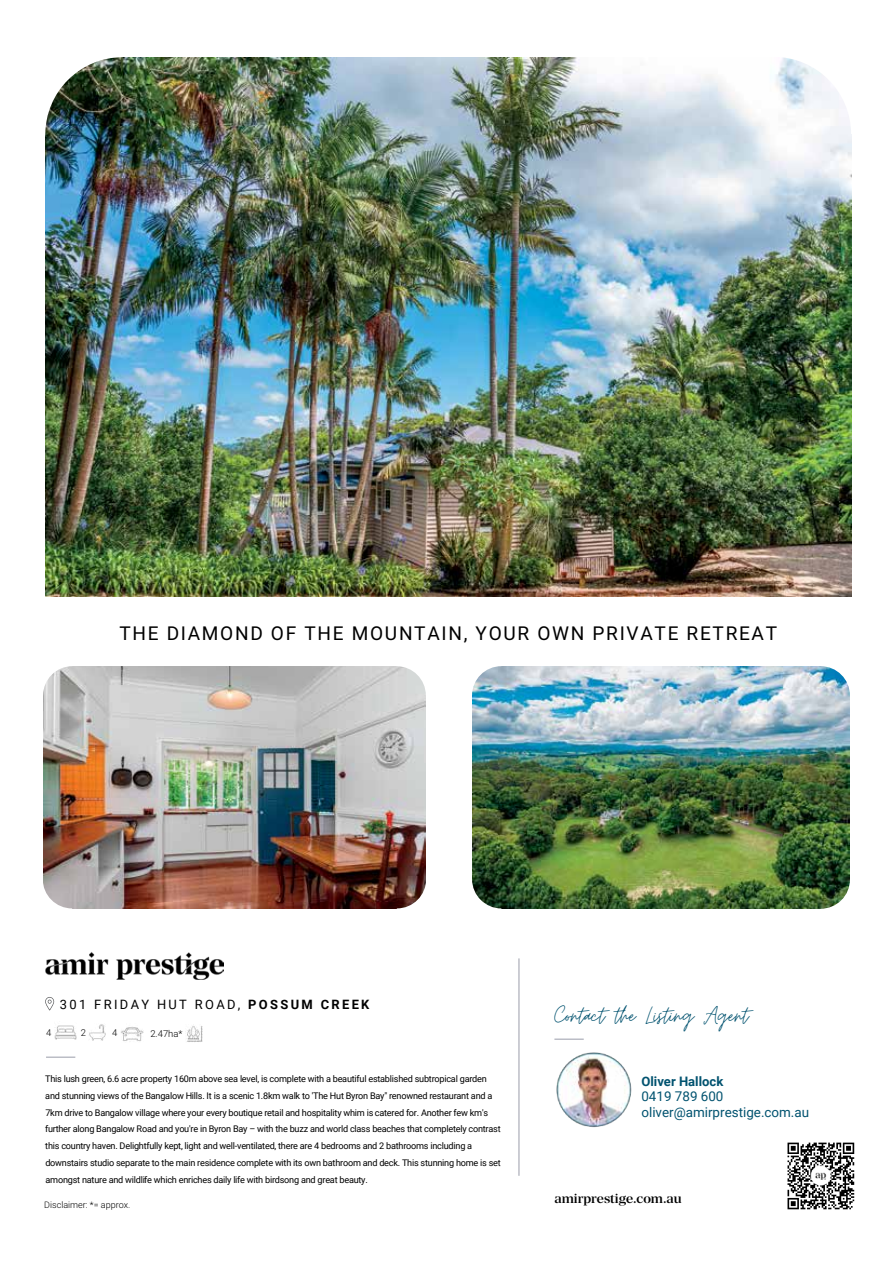
<style>
.page{position:relative;width:893px;height:1263px;background:#fff}
.page>*{position:absolute;margin:0;border:0;box-sizing:border-box;transform-origin:0 0}
.t1{font:26.85px "Moon Time";color:#00526f}
.t2{font:19.05px "Roboto";letter-spacing:.09em;color:#000}
.t3{font:13.35px/15.6px "Roboto";color:#00526f}
.t4{font:700 13.05px "Roboto";color:#00526f}
.t5{font:12.9px "Roboto";letter-spacing:.18em;color:#000}
.t6{font:500 12.9px "Manier";color:#000}
.t7{font:300 9.45px "Roboto";color:#000}
.t8{font:9.15px/16.8px "Roboto";letter-spacing:-.025em;color:#000}
.t9{font:300 9px "Roboto";color:#000}
.s1{font-weight:700}
</style>
<div class="page">
<img style="left:45px;top:57px;width:806px;height:539px">
<img style="left:45px;top:57px;width:78px;height:77px">
<img style="left:43px;top:666px;width:382px;height:243px">
<img style="left:472px;top:666px;width:378px;height:243px">
<svg style="left:821px;top:666px;width:29px;height:29px"></svg>
<svg style="left:43px;top:666px;width:29px;height:29px"></svg>
<svg style="left:396px;top:666px;width:105px;height:29px"></svg>
<svg style="left:397px;top:879px;width:104px;height:30px"></svg>
<svg style="left:43px;top:879px;width:29px;height:30px"></svg>
<svg style="left:821px;top:879px;width:29px;height:30px"></svg>
<svg style="left:787px;top:1142px;width:68px;height:68px"></svg>
<img style="left:810px;top:1165px;width:21px;height:21px">
<img style="left:45px;top:952px;width:178px;height:28px">
<svg style="left:45px;top:997px;width:9px;height:13px"></svg>
<hr style="left:46px;top:1056px;width:29px;height:2px;background:#a5a8b3">
<hr style="left:518px;top:958px;width:1px;height:218px;background:#a5a8b3">
<hr style="left:554px;top:1038px;width:30px;height:2px;background:#a5a8b3">
<img style="left:55px;top:1025px;width:21px;height:15px">
<img style="left:89px;top:1024px;width:17px;height:17px">
<img style="left:121px;top:1027px;width:22px;height:14px">
<img style="left:187px;top:1026px;width:16px;height:16px">
<img style="left:556px;top:1052px;width:76px;height:76px">
<svg style="left:774px;top:57px;width:77px;height:77px"></svg>
<h2 class="t2" style="left:119px;top:620px;width:659px">THE DIAMOND OF THE MOUNTAIN, YOUR OWN PRIVATE RETREAT</h2>
<h3 class="t5" style="left:60px;top:995px;width:311px">301 FRIDAY HUT ROAD, <span class="s1">POSSUM CREEK</span></h3>
<p class="t7" style="left:46px;top:1026px;width:7px">4</p>
<p class="t7" style="left:81px;top:1026px;width:7px">2</p>
<p class="t7" style="left:112px;top:1026px;width:7px">4</p>
<p class="t7" style="left:150px;top:1027px;width:34px">2.47ha*</p>
<p class="t8" style="left:45px;top:1070px;width:457px">This lush green, 6.6 acre property 160m above sea level, is complete with a beautiful established subtropical garden and stunning views of the Bangalow Hills. It is a scenic 1.8km walk to 'The Hut Byron Bay" renowned restaurant and a 7km drive to Bangalow village where your every boutique retail and hospitality whim is catered for. Another few km's further along Bangalow Road and you're in Byron Bay – with the buzz and world class beaches that completely contrast this country haven. Delightfully kept, light and well-ventilated, there are 4 bedrooms and 2 bathrooms including a downstairs studio separate to the main residence complete with its own bathroom and deck. This stunning home is set amongst nature and wildlife which enriches daily life with birdsong and great beauty.</p>
<p class="t9" style="left:44px;top:1198px;width:88px">Disclaimer: *= approx.</p>
<h1 class="t1" style="left:554px;top:1000px;width:196px">Contact the Listing Agent</h1>
<h3 class="t4" style="left:641px;top:1072px;width:83px">Oliver Hallock</h3>
<h3 class="t3" style="left:641px;top:1088px;width:169px">0419 789 600 oliver@amirprestige.com.au</h3>
<h3 class="t6" style="left:554px;top:1190px;width:129px">amirprestige.com.au</h3>
</div>
